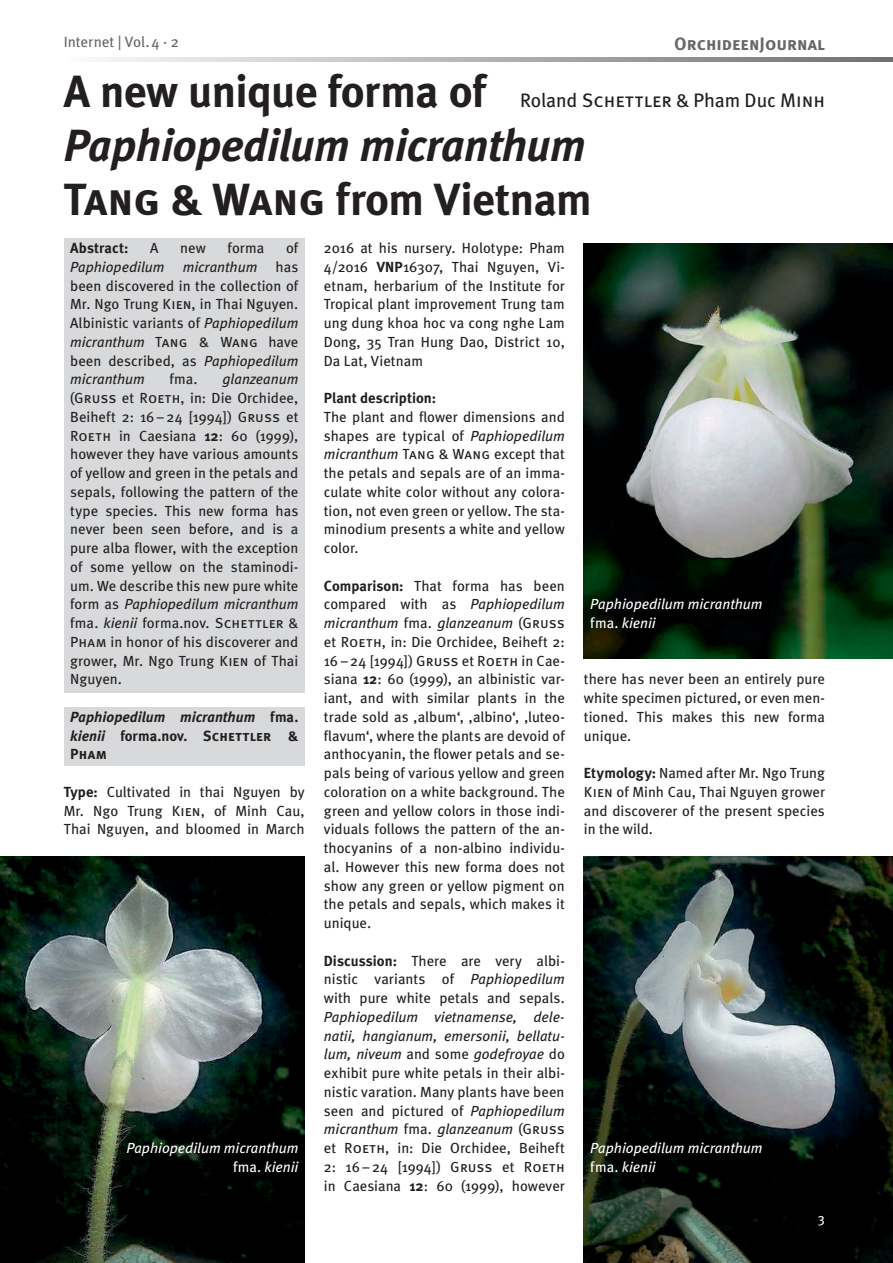
<style>
.page{position:relative;width:893px;height:1263px;background:#fff}
.page>*{position:absolute;margin:0;border:0;box-sizing:border-box;transform-origin:0 0}
.t1{font:italic 700 45px/54px "Meta";letter-spacing:-.01em;color:#231f20}
.t2{font:700 45px "Meta";letter-spacing:-.015em;color:#231f20}
.t3{font:19.5px "Meta";letter-spacing:-.01em;color:#231f20}
.t4{font:18px "Meta Bold Caps";color:#65686b}
.t5{font:15px "Meta";color:#65686b}
.t6{font:14.7px/18.8px "Meta";color:#231f20;text-align:justify}
.t7{font:italic 14.7px/18.8px "Meta";color:#fff}
.t8{font:italic 700 14.7px/18.8px "Meta";letter-spacing:.005em;color:#231f20}
.t9{font:700 14.7px "Meta";color:#231f20}
.t10{font:14.7px "Meta Bold Caps";color:#231f20}
.t11{font:13.5px "Meta";color:#fff}
.s1{font-family:"Meta Bold Caps";font-weight:400;font-style:normal}
.s2{font-style:normal}
.s3{font-family:"Meta Book Caps"}
.s4{font-style:italic}
.s5{font-weight:700}
</style>
<div class="page">
<svg style="left:105px;top:58px;width:788px;height:4px;background:#afb1b3"></svg>
<div style="left:64px;top:707px;width:241px;height:58px;background:#d7d9da"></div>
<div style="left:64px;top:239px;width:241px;height:454px;background:#d7d9da"></div>
<img style="left:0;top:857px;width:305px;height:406px">
<img style="left:584px;top:243px;width:309px;height:415px">
<img style="left:584px;top:857px;width:309px;height:406px">
<p class="t5" style="left:64px;top:36px;width:117px">Internet | Vol. 4 · 2</p>
<p class="t4" style="left:674px;top:33px;width:152px">OrchideenJournal</p>
<h1 class="t2" style="left:64px;top:74px;width:424px">A new unique forma of</h1>
<h1 class="t1" style="left:64px;top:122px;width:529px">Paphiopedilum micranthum<br><span class="s1">Tang</span> <span class="s2">&amp;</span> <span class="s1">Wang</span> <span class="s2">from Vietnam</span></h1>
<h2 class="t3" style="left:520px;top:93px;width:306px">Roland <span class="s3">Schettler</span> &amp; Pham Duc <span class="s3">Minh</span></h2>
<p class="t9" style="left:70px;top:242px;width:60px">Abstract:</p>
<p class="t6" style="left:150px;top:240px;width:10px">A</p>
<p class="t6" style="left:180px;top:240px;width:27px">new</p>
<p class="t6" style="left:228px;top:240px;width:38px">forma</p>
<p class="t6" style="left:70px;top:240px;width:230px;text-indent:216px">of <span class="s4">Paphiopedilum micranthum</span> has been discovered in the collection of Mr. Ngo Trung <span class="s3">Kien</span>, in Thai Nguyen.<br>Albinistic variants of <span class="s4">Paphiopedilum micranthum</span> <span class="s3">Tang &amp; Wang</span> have been described, as <span class="s4">Paphiopedilum micranthum</span></p>
<p class="t6" style="left:70px;top:371px;width:230px;text-indent:152px"><span class="s4">glanzeanum </span>(<span class="s3">Gruss</span> et <span class="s3">Roeth</span>, in: Die Orchidee, Beiheft 2: 16 – 24 [1994]) <span class="s3">Gruss</span> et <span class="s3">Roeth</span> in Caesiana <span class="s5">12</span>: 60 (1999), however they have various amounts of yellow and green in the petals and sepals, following the pattern of the type species. This new forma has never been seen before, and is a pure alba flower, with the exception of some yellow on the staminodi&shy;um. We describe this new pure white form as <span class="s4">Paphiopedilum micranthum </span>fma. <span class="s4">kienii</span> forma.nov. <span class="s3">Schettler</span> &amp; <span class="s3">Pham</span> in honor of his discoverer and grower, Mr. Ngo Trung <span class="s3">Kien</span> of Thai Nguyen.</p>
<p class="t8" style="left:70px;top:709px;width:230px">Paphiopedilum micranthum <span class="s2">fma. </span>kienii <span class="s2">forma.nov.</span> <span class="s1">Schettler &amp;</span></p>
<p class="t10" style="left:70px;top:746px;width:38px">Pham</p>
<p class="t6" style="left:64px;top:783px;width:242px"><span class="s5">Type:</span> Cultivated in thai Nguyen by Mr. Ngo Trung <span class="s3">Kien</span>, of Minh Cau, Thai Nguyen, and bloomed in March</p>
<p class="t6" style="left:169px;top:371px;width:30px">fma.</p>
<p class="t7" style="left:126px;top:1140px;width:174px;text-align:right">Paphiopedilum micranthum <span class="s2">fma.</span> kienii</p>
<p class="t6" style="left:324px;top:240px;width:242px">2016 at his nursery. Holotype: Pham 4/2016 <span class="s5">VNP</span>16307, Thai Nguyen, Vi&shy;etnam, herbarium of the Institute for Tropical plant improvement Trung tam ung dung khoa hoc va cong nghe Lam Dong, 35 Tran Hung Dao, District 10, Da Lat, Vietnam</p>
<p class="t9" style="left:324px;top:392px;width:114px">Plant description:</p>
<p class="t6" style="left:324px;top:408px;width:242px">The plant and flower dimensions and shapes are typical of <span class="s4">Paphiopedilum micranthum</span> <span class="s3">Tang</span> &amp; <span class="s3">Wang</span> except that the petals and sepals are of an imma&shy;culate white color without any colora&shy;tion, not even green or yellow. The sta&shy;minodium presents a white and yellow color.</p>
<p class="t6" style="left:324px;top:577px;width:243px"><span class="s5">Comparison:</span> That forma has been compared with as <span class="s4">Paphiopedilum micranthum</span> fma. <span class="s4">glanzeanum</span> (<span class="s3">Gruss </span>et <span class="s3">Roeth</span>, in: Die Orchidee, Beiheft 2:<br>16 – 24 [1994]) <span class="s3">Gruss</span> et <span class="s3">Roeth</span> in Cae&shy;siana <span class="s5">12</span>: 60 (1999), an albinistic var&shy;iant, and with similar plants in the trade sold as ‚album‘, ‚albino‘, ‚luteo&shy;flavum‘, where the plants are devoid of anthocyanin, the flower petals and se&shy;pals being of various yellow and green coloration on a white background. The green and yellow colors in those indi&shy;viduals follows the pattern of the an&shy;thocyanins of a non-albino individu&shy;al. However this new forma does not show any green or yellow pigment on the petals and sepals, which makes it unique.</p>
<p class="t6" style="left:324px;top:952px;width:242px"><span class="s5">Discussion:</span> There are very albi&shy;nistic variants of <span class="s4">Paphiopedilum </span>with pure white petals and sepals.</p>
<p class="t6" style="left:324px;top:1008px;width:243px"><span class="s4">Paphiopedilum vietnamense, dele&shy;natii, hangianum, emersonii, bellatu&shy;lum, niveum</span> and some <span class="s4">godefroyae</span> do exhibit pure white petals in their albi&shy;nistic varation. Many plants have been seen and pictured of <span class="s4">Paphiopedilum micranthum</span> fma. <span class="s4">glanzeanum</span> (<span class="s3">Gruss </span>et <span class="s3">Roeth</span>, in: Die Orchidee, Beiheft 2: 16 – 24 [1994]) <span class="s3">Gruss</span> et <span class="s3">Roeth </span>in Caesiana <span class="s5">12</span>: 60 (1999), however</p>
<p class="t7" style="left:590px;top:596px;width:174px">Paphiopedilum micranthum <span class="s2">fma.</span> kienii</p>
<p class="t6" style="left:584px;top:671px;width:242px">there has never been an entirely pure white specimen pictured, or even men&shy;tioned. This makes this new forma unique.</p>
<p class="t6" style="left:584px;top:765px;width:242px"><span class="s5">Etymology:</span> Named after Mr. Ngo Trung <span class="s3">Kien</span> of Minh Cau, Thai Nguyen grower and discoverer of the present species in the wild.</p>
<p class="t7" style="left:590px;top:1140px;width:174px">Paphiopedilum micranthum <span class="s2">fma.</span> kienii</p>
<p class="t11" style="left:818px;top:1213px;width:8px">3</p>
</div>
